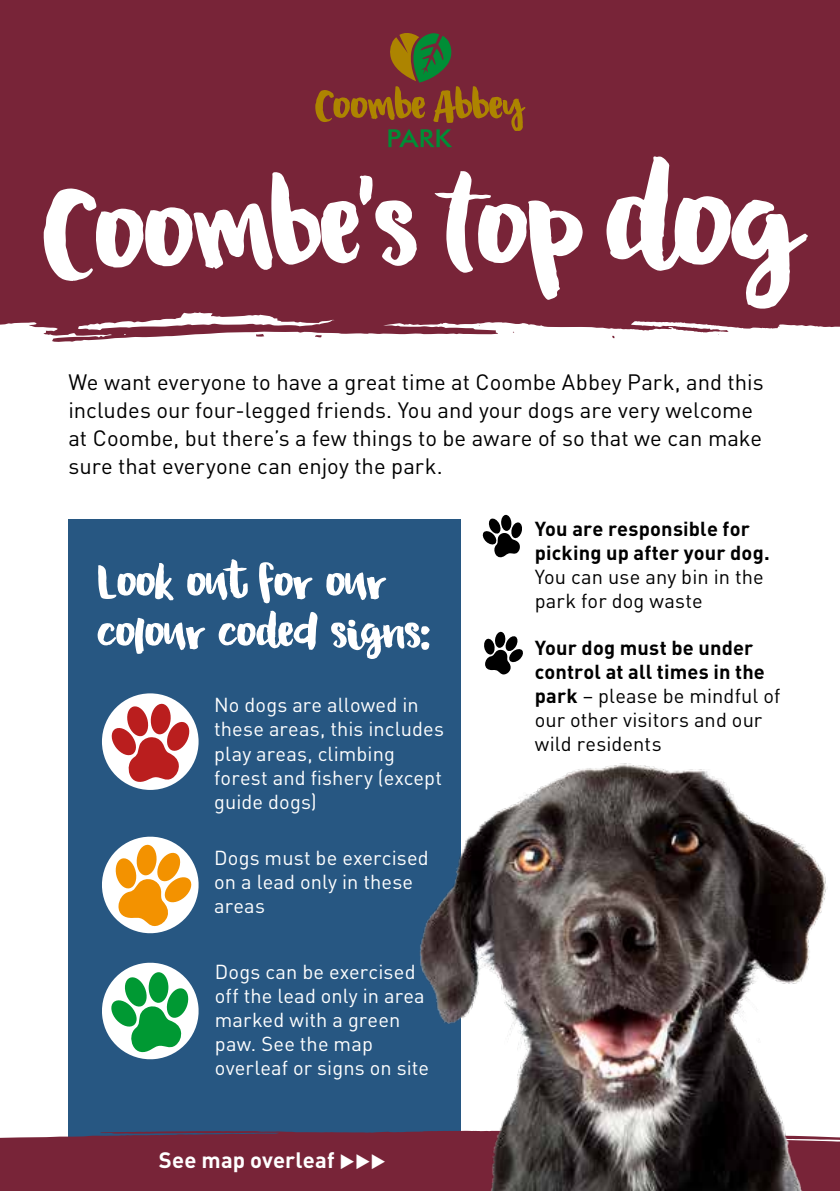
<style>
.page{position:relative;width:840px;height:1191px;background:#fff}
.page>*{position:absolute;margin:0;border:0;box-sizing:border-box;transform-origin:0 0}
.t1{font:142px "Drawingalife";color:#fff}
.t2{font:140px "Drawingalife";color:#fff}
.t3{font:54px/50px "Drawingalife";color:#fff}
.t4{font:22px/28px "DIN";color:#000}
.t5{font:700 22px "DIN";letter-spacing:.005em;color:#fff}
.t6{font:20px/24px "DIN";letter-spacing:.005em;color:#fff}
.t7{font:20px/24px "DIN";letter-spacing:.005em;color:#000}
.t8{font:700 20px/24px "DIN";letter-spacing:.01em;color:#000}
.s1{font-size:164px}
.s2{font-weight:700}
</style>
<div class="page">
<div style="left:68px;top:519px;width:392px;height:618px;background:#275782"></div>
<div style="left:0;top:0;width:839px;height:209px;background:#782438"></div>
<svg style="left:0;top:209px;width:839px;height:133px;fill:#782438"></svg>
<svg style="left:0;top:1131px;width:379px;height:20px;fill:#782438"></svg>
<div style="left:0;top:1151px;width:839px;height:40px;background:#782438"></div>
<div style="left:159px;top:1149px;width:255px;height:27px;background:#782438"></div>
<img style="left:379px;top:710px;width:460px;height:481px">
<svg style="left:482px;top:517px;width:40px;height:41px"></svg>
<svg style="left:500px;top:515px;width:11px;height:16px"></svg>
<svg style="left:484px;top:631px;width:39px;height:44px"></svg>
<div style="left:102px;top:693px;width:96px;height:97px;background:#fff;border-radius:50%"></div>
<svg style="left:110px;top:703px;width:81px;height:80px"></svg>
<svg style="left:102px;top:836px;width:97px;height:98px"></svg>
<svg style="left:102px;top:962px;width:97px;height:98px"></svg>
<div style="left:148px;top:972px;width:20px;height:31px;background:#093;border-radius:50%"></div>
<svg style="left:315px;top:33px;width:210px;height:114px"></svg>
<h2 class="t2" style="left:41px;top:168px;width:374px;rotate:-2deg">Coombe's</h2>
<h1 class="t1" style="left:447px;top:156px;width:357px;rotate:3deg">top <span class="s1">dog</span></h1>
<p class="t4" style="left:68px;top:367px;width:696px">We want everyone to have a great time at Coombe Abbey Park, and this includes our four-legged friends. You and your dogs are very welcome at Coombe, but there’s a few things to be aware of so that we can make sure that everyone can enjoy the park.</p>
<h3 class="t3" style="left:98px;top:561px;width:334px">Look out for our colour coded signs:</h3>
<p class="t6" style="left:214px;top:693px;width:231px">No dogs are allowed in these areas, this includes play areas, climbing forest and fishery (except guide dogs)</p>
<p class="t6" style="left:214px;top:845px;width:216px">Dogs must be exercised on a lead only in these areas</p>
<p class="t6" style="left:215px;top:959px;width:216px">Dogs can be exercised off the lead only in area marked with a green paw. See the map overleaf or signs on site</p>
<p class="t5" style="left:159px;top:1145px;width:229px">See map overleaf ◆◆◆</p>
<p class="t8" style="left:534px;top:516px;width:236px">You are responsible for picking up after your dog.</p>
<p class="t7" style="left:534px;top:564px;width:230px">You can use any bin in the park for dog waste</p>
<p class="t7" style="left:534px;top:635px;width:247px"><span class="s2">Your dog must be under control at all times in the park</span> – please be mindful of our other visitors and our wild residents</p>
</div>
